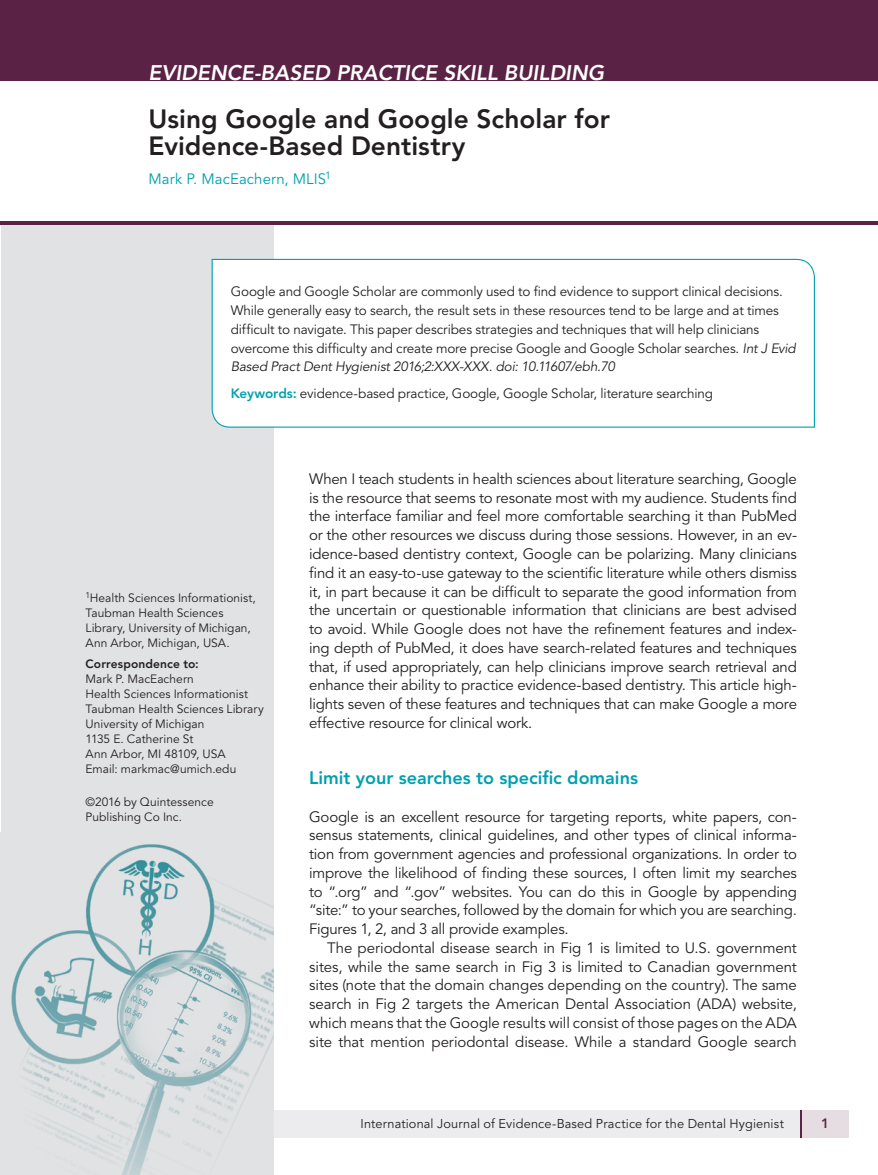
<style>
.page{position:relative;width:878px;height:1175px;background:#fff}
.page>*{position:absolute;margin:0;border:0;box-sizing:border-box;transform-origin:0 0}
.t1{font:800 26.25px/27px "Avenir LT Std";color:#231f20}
.t2{font:italic 800 21px "Avenir LT Std";color:#fff}
.t3{font:800 18px "Avenir LT Std";color:#00a0b0}
.t4{font:15px/18.8px "Avenir LT Std";letter-spacing:-.01em;color:#231f20;text-align:justify}
.t5{font:15px "Avenir LT Std";letter-spacing:.005em;color:#00a0b0}
.t6{font:13.5px/18.8px "Avenir LT Std";letter-spacing:-.01em;color:#231f20}
.t7{font:800 13.5px "Avenir LT Std";color:#5a2244}
.t8{font:12.75px "Avenir LT Std";letter-spacing:.01em;color:#231f20}
.t9{font:12px/15px "Avenir LT Std";letter-spacing:.005em;color:#231f20}
.t10{font:800 12px "Avenir LT Std";letter-spacing:.01em;color:#231f20}
.s1{font-style:italic}
.s2{font-weight:800;color:#00a0b0}
</style>
<div class="page">
<div style="left:801px;top:1110px;width:47px;height:27px;background:#e5dde1"></div>
<div style="left:84px;top:1110px;width:717px;height:27px;background:#ececee"></div>
<svg style="left:800px;top:1110px;width:1px;height:27px"></svg>
<div style="left:1px;top:0;width:877px;height:80px;background:#5a2244"></div>
<div style="left:1px;top:221px;width:273px;height:953px;background:#e1e2e4"></div>
<hr style="left:1px;top:221px;width:877px;height:3px;background:#5a2244">
<svg style="left:211px;top:259px;width:604px;height:169px"></svg>
<img style="left:11px;top:844px;width:263px;height:330px">
<h2 class="t2" style="left:148px;top:61px;width:457px">EVIDENCE-BASED PRACTICE SKILL BUILDING</h2>
<h1 class="t1" style="left:148px;top:105px;width:463px">Using Google and Google Scholar for<br>Evidence-Based Dentistry</h1>
<p class="t5" style="left:148px;top:170px;width:184px">Mark P. MacEachern, MLIS<sup>1</sup></p>
<p class="t6" style="left:231px;top:283px;width:566px">Google and Google Scholar are commonly used to find evidence to support clinical decisions.<br>While generally easy to search, the result sets in these resources tend to be large and at times difficult to navigate. This paper describes strategies and techniques that will help clinicians overcome this difficulty and create more precise Google and Google Scholar searches. <span class="s1">Int J Evid Based Pract Dent Hygienist 2016;2:XXX-XXX. doi: 10.11607/ebh.70</span></p>
<p class="t6" style="left:231px;top:385px;width:484px"><span class="s2">Keywords:</span> evidence-based practice, Google, Google Scholar, literature searching</p>
<p class="t9" style="left:85px;top:590px;width:172px"><sup>1</sup>Health Sciences Informationist,<br>Taubman Health Sciences<br>Library, University of Michigan,<br>Ann Arbor, Michigan, USA.</p>
<p class="t10" style="left:85px;top:656px;width:115px">Correspondence to:</p>
<p class="t9" style="left:85px;top:671px;width:180px">Mark P. MacEachern<br>Health Sciences Informationist<br>Taubman Health Sciences Library<br>University of Michigan<br>1135 E. Catherine St<br>Ann Arbor, MI 48109, USA<br>Email: markmac@umich.edu</p>
<p class="t9" style="left:85px;top:794px;width:130px">©2016 by Quintessence<br>Publishing Co Inc.</p>
<p class="t4" style="left:309px;top:470px;width:489px">When I teach students in health sciences about literature searching, Google is the resource that seems to resonate most with my audience. Students find the interface familiar and feel more comfortable searching it than PubMed or the other resources we discuss during those sessions. However, in an ev&shy;idence-based dentistry context, Google can be polarizing. Many clinicians find it an easy-to-use gateway to the scientific literature while others dismiss it, in part because it can be difficult to separate the good information from the uncertain or questionable information that clinicians are best advised to avoid. While Google does not have the refinement features and index&shy;ing depth of PubMed, it does have search-related features and techniques that, if used appropriately, can help clinicians improve search retrieval and enhance their ability to practice evidence-based dentistry. This article high&shy;lights seven of these features and techniques that can make Google a more effective resource for clinical work.</p>
<p class="t3" style="left:309px;top:767px;width:330px">Limit your searches to specific domains</p>
<p class="t4" style="left:309px;top:807px;width:489px">Google is an excellent resource for targeting reports, white papers, con&shy;sensus statements, clinical guidelines, and other types of clinical informa&shy;tion from government agencies and professional organizations. In order to improve the likelihood of finding these sources, I often limit my searches to “.org” and “.gov” websites. You can do this in Google by appending “site:” to your searches, followed by the domain for which you are searching.<br>Figures 1, 2, and 3 all provide examples.</p>
<p class="t4" style="left:309px;top:938px;width:489px;text-indent:18px">The periodontal disease search in Fig 1 is limited to U.S. government sites, while the same search in Fig 3 is limited to Canadian government sites (note that the domain changes depending on the country). The same search in Fig 2 targets the American Dental Association (ADA) website, which means that the Google results will consist of those pages on the ADA site that mention periodontal disease. While a standard Google search</p>
<p class="t8" style="left:360px;top:1115px;width:425px">International Journal of Evidence-Based Practice for the Dental Hygienist</p>
<p class="t7" style="left:821px;top:1115px;width:9px">1</p>
</div>
